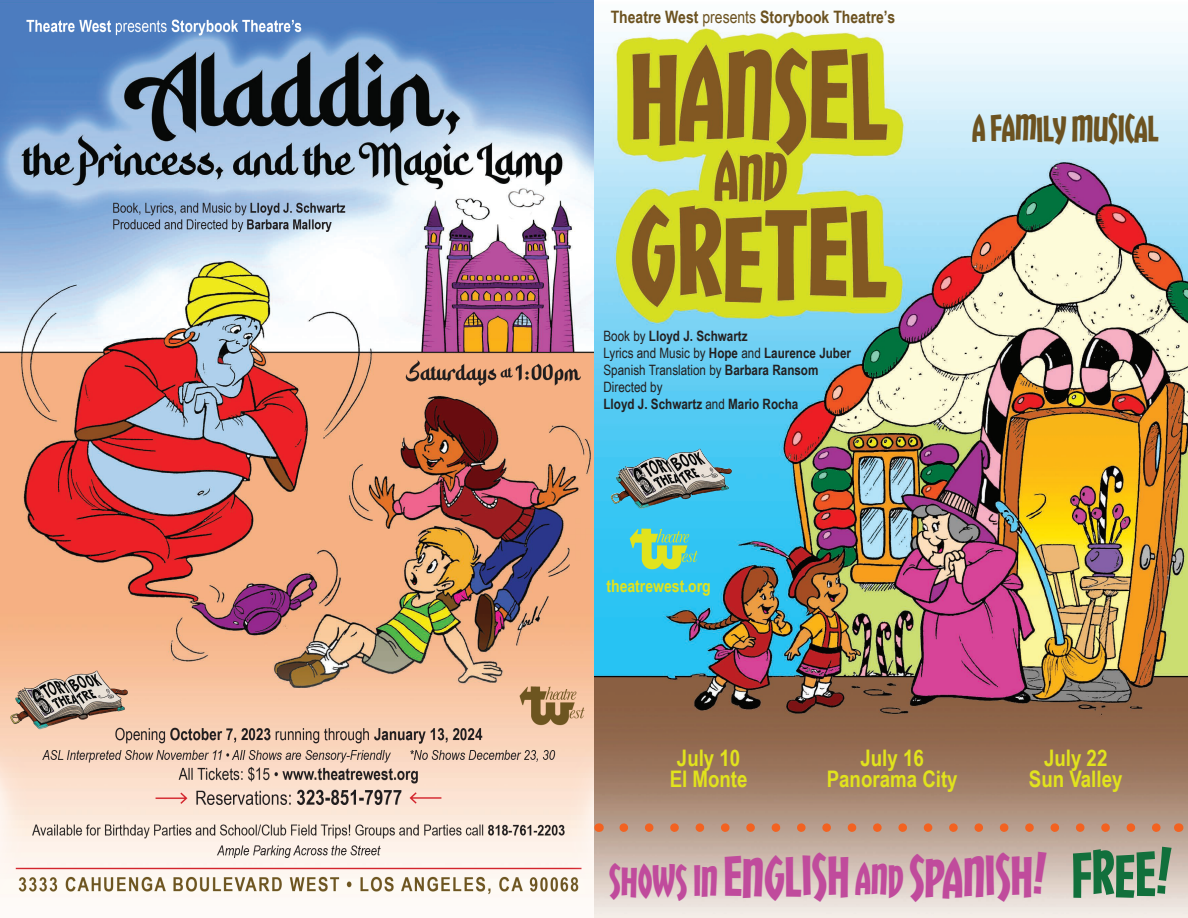
<style>
.page{position:relative;width:1188px;height:918px;background:#fff}
.page>*{position:absolute;margin:0;border:0;box-sizing:border-box;transform-origin:0 0}
.t1{font:48.45px "Chickweed Titling";color:#c04b9c}
.t2{font:31.35px "Chickweed Titling";color:#6c5220}
.t3{font:700 22.8px/21.6px "Arial Narrow";color:#e1e31d;text-align:center}
.t4{font:700 17.1px "Arial Narrow";color:#6c5220}
.t5{font:700 17.1px "Arial Narrow";color:#e1e31d}
.t6{font:700 14.25px/17.1px "Arial Narrow";color:#231f20}
.s1{font-weight:400}
.s2{font-size:37.05px}
.s3{font-size:54.15px;color:#12703c}
</style>
<div class="page">
<img style="left:0;top:0;width:1188px;height:918px">
<svg style="left:624px;top:823px;width:542px;height:9px;background:#c68f73"></svg>
<img style="left:611px;top:449px;width:122px;height:60px">
<img style="left:628px;top:526px;width:72px;height:44px">
<p class="t4" style="left:611px;top:4px;width:286px">Theatre West <span class="s1">presents</span> Storybook Theatre’s</p>
<p class="t6" style="left:603px;top:326px;width:249px"><span class="s1">Book by</span> Lloyd J. Schwartz<br><span class="s1">Lyrics and Music by</span> Hope <span class="s1">and</span> Laurence Juber<br><span class="s1">Spanish Translation by</span> Barbara Ransom<br><span class="s1">Directed by<br></span>Lloyd J. Schwartz <span class="s1">and</span> Mario Rocha</p>
<p class="t5" style="left:606px;top:573px;width:106px">theatrewest.org</p>
<h2 class="t2" style="left:972px;top:108px;width:188px">A FAMILY MUSICAL</h2>
<h3 class="t3" style="left:670px;top:746px;width:79px">July 10<br>El Monte</h3>
<h3 class="t3" style="left:827px;top:746px;width:132px">July 16<br>Panorama City</h3>
<h3 class="t3" style="left:1029px;top:746px;width:95px">July 22<br>Sun Valley</h3>
<h1 class="t1" style="left:609px;top:845px;width:564px"><span class="s2">SHOWS IN</span> ENGLISH <span class="s2">AND</span> SPANISH! <span class="s3">FREE!</span></h1>
</div>
